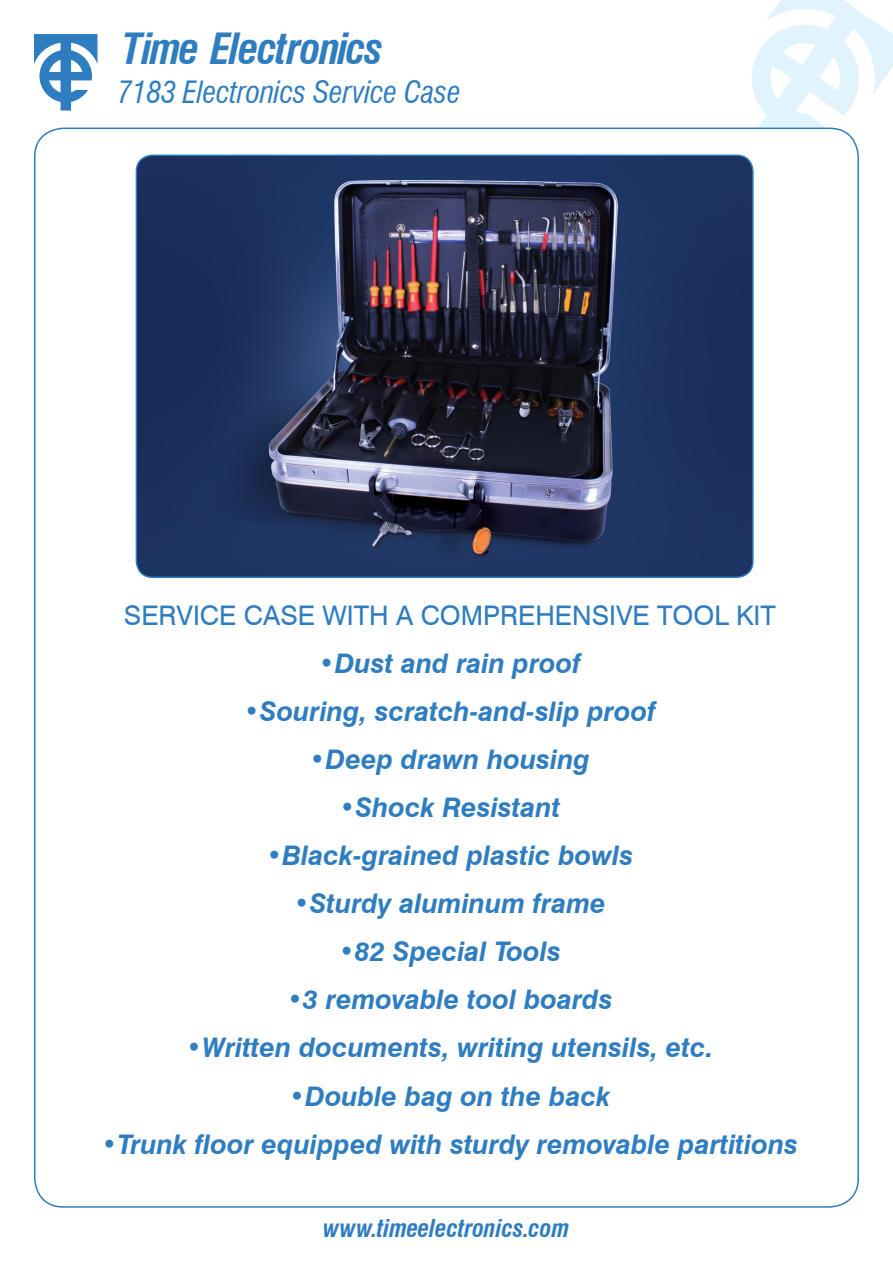
<style>
.page{position:relative;width:893px;height:1263px;background:#fff}
.page>*{position:absolute;margin:0;border:0;box-sizing:border-box;transform-origin:0 0}
.t1{font:italic 700 condensed 42px "Swiss 721 BT";letter-spacing:-.035em;color:#2f7dc1}
.t2{font:italic condensed 30px "Swiss 721 BT";letter-spacing:-.01em;color:#2f7dc1}
.t3{font:italic 700 27px "Swiss 721 BT";color:#2f7dc1}
.t4{font:27px "Swiss 721 BT";color:#2f7dc1}
.t5{font:italic 700 condensed 24px "Swiss 721 BT";color:#2f7dc1}
</style>
<div class="page">
<svg style="left:746px;top:0;width:147px;height:142px"></svg>
<svg style="left:34px;top:34px;width:63px;height:77px"></svg>
<div style="left:35px;top:128px;width:823px;height:1079px;background:#fff;border-radius:29px"></div>
<img style="left:136px;top:155px;width:616px;height:422px">
<p class="t1" style="left:123px;top:24px;width:262px">Time Electronics</p>
<p class="t2" style="left:117px;top:74px;width:345px">7183 Electronics Service Case</p>
<p class="t4" style="left:124px;top:599px;width:653px">SERVICE CASE WITH A COMPREHENSIVE TOOL KIT</p>
<p class="t3" style="left:319px;top:647px;width:263px">•Dust and rain proof</p>
<p class="t3" style="left:244px;top:695px;width:413px">•Souring, scratch-and-slip proof</p>
<p class="t3" style="left:310px;top:743px;width:282px">•Deep drawn housing</p>
<p class="t3" style="left:339px;top:791px;width:222px">•Shock Resistant</p>
<p class="t3" style="left:266px;top:839px;width:368px">•Black-grained plastic bowls</p>
<p class="t3" style="left:294px;top:887px;width:314px">•Sturdy aluminum frame</p>
<p class="t3" style="left:339px;top:935px;width:224px">•82 Special Tools</p>
<p class="t3" style="left:287px;top:983px;width:327px">•3 removable tool boards</p>
<p class="t3" style="left:186px;top:1031px;width:529px">•Written documents, writing utensils, etc.</p>
<p class="t3" style="left:289px;top:1079px;width:323px">•Double bag on the back</p>
<p class="t3" style="left:102px;top:1127px;width:698px">•Trunk floor equipped with sturdy removable partitions</p>
<p class="t5" style="left:323px;top:1214px;width:248px">www.timeelectronics.com</p>
</div>
